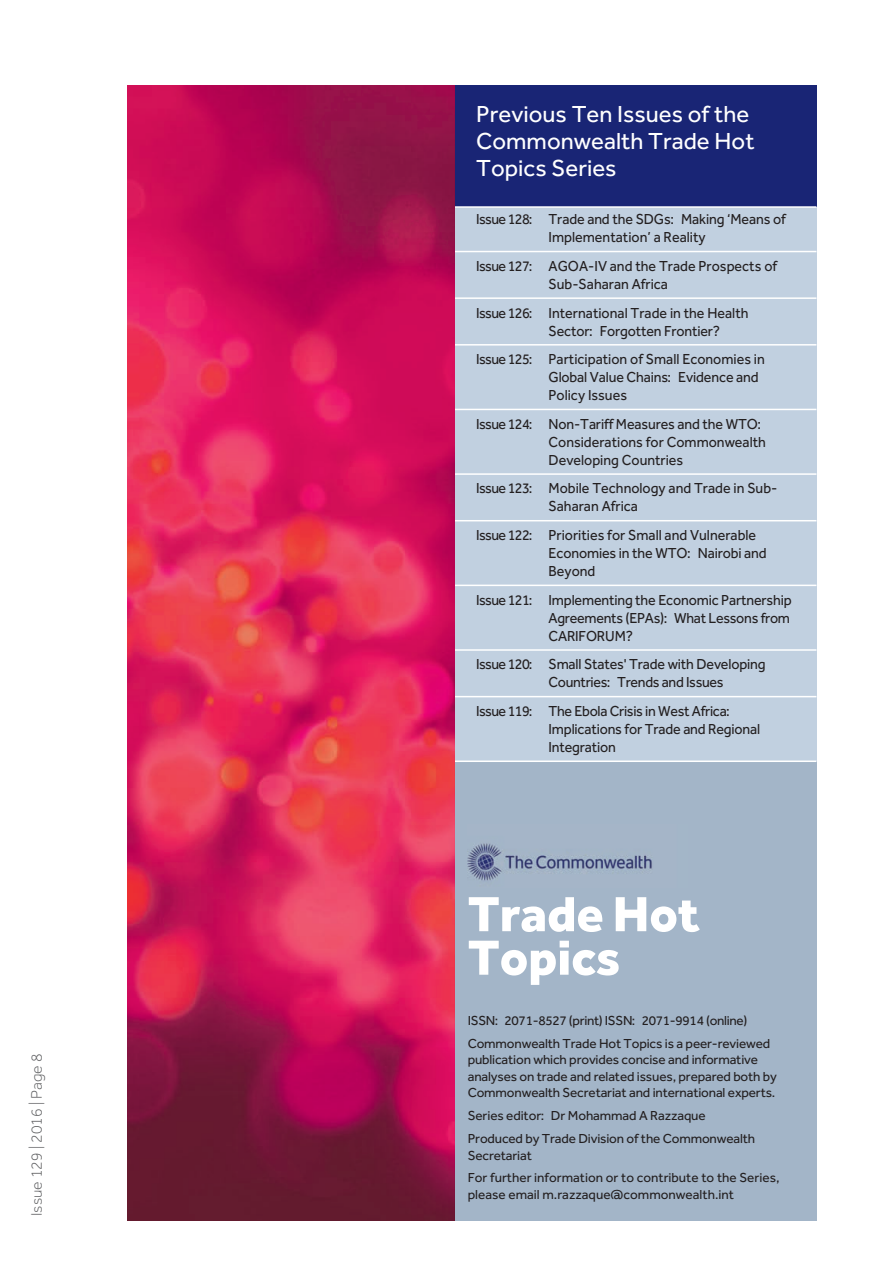
<style>
.page{position:relative;width:893px;height:1263px;background:#fff}
.page>*{position:absolute;margin:0;border:0;box-sizing:border-box;transform-origin:0 0}
.t1{font:800 51px/43.5px "Effra";color:#fff}
.t2{font:24px/27px "Effra";color:#fff}
.t3{font:300 15.75px "Effra";color:#57585a}
.t4{font:15px/18px "Effra";letter-spacing:-.01em;color:#231f20;scale:.95 1}
.t5{font:13.5px/23px "Effra";letter-spacing:-.01em;color:#231f20}
</style>
<div class="page">
<img style="left:128px;top:85px;width:327px;height:1135px">
<div style="left:455px;top:208px;width:361px;height:1012px;background:#a3b5c8"></div>
<div style="left:455px;top:85px;width:361px;height:128px;background:#192575"></div>
<div style="left:455px;top:208px;width:361px;height:553px;background:#c1d0e0"></div>
<hr style="left:455px;top:206px;width:361px;height:2px;background:#fff">
<hr style="left:455px;top:251px;width:361px;height:1px;background:#fff">
<hr style="left:455px;top:297px;width:361px;height:2px;background:#fff">
<hr style="left:455px;top:344px;width:361px;height:2px;background:#fff">
<hr style="left:455px;top:409px;width:361px;height:1px;background:#fff">
<hr style="left:455px;top:473px;width:361px;height:2px;background:#fff">
<hr style="left:455px;top:520px;width:361px;height:1px;background:#fff">
<hr style="left:455px;top:585px;width:361px;height:1px;background:#fff">
<hr style="left:455px;top:649px;width:361px;height:2px;background:#fff">
<hr style="left:455px;top:696px;width:361px;height:1px;background:#fff">
<hr style="left:455px;top:760px;width:361px;height:2px;background:#fff">
<img style="left:468px;top:843px;width:184px;height:38px">
<p class="t3" style="left:28px;top:1216px;width:164px;rotate:-90deg">Issue 129 | 2016 | Page 8</p>
<h2 class="t2" style="left:476px;top:100px;width:280px">Previous Ten Issues of the<br>Commonwealth Trade Hot<br>Topics Series</h2>
<p class="t4" style="left:476px;top:210px;width:327px;text-align:center">Issue 128: Trade and the SDGs: Making ‘Means of<br>Implementation’ a Reality</p>
<p class="t4" style="left:549px;top:257px;width:242px;text-indent:-72px">Issue 127: AGOA-IV and the Trade Prospects of<br>Sub-Saharan Africa</p>
<p class="t4" style="left:549px;top:303px;width:212px;text-indent:-72px">Issue 126: International Trade in the Health<br>Sector: Forgotten Frontier?</p>
<p class="t4" style="left:549px;top:350px;width:229px;text-indent:-72px">Issue 125: Participation of Small Economies in<br>Global Value Chains: Evidence and<br>Policy Issues</p>
<p class="t4" style="left:549px;top:415px;width:230px;text-align:justify;text-indent:-72px">Issue 124: Non-Tariff Measures and the WTO:<br>Considerations for Commonwealth Developing Countries</p>
<p class="t4" style="left:549px;top:479px;width:242px;text-indent:-72px">Issue 123: Mobile Technology and Trade in Sub-<br>Saharan Africa</p>
<p class="t4" style="left:549px;top:526px;width:231px;text-indent:-72px">Issue 122: Priorities for Small and Vulnerable<br>Economies in the WTO: Nairobi and<br>Beyond</p>
<p class="t4" style="left:549px;top:590px;width:257px;text-align:justify;text-indent:-72px">Issue 121: Implementing the Economic Partnership Agreements (EPAs): What Lessons from CARIFORUM?</p>
<p class="t4" style="left:549px;top:655px;width:230px;text-indent:-72px">Issue 120: Small States' Trade with Developing<br>Countries: Trends and Issues</p>
<p class="t4" style="left:549px;top:702px;width:224px;text-indent:-72px">Issue 119: The Ebola Crisis in West Africa:<br>Implications for Trade and Regional<br>Integration</p>
<h1 class="t1" style="left:468px;top:891px;width:234px">Trade Hot<br>Topics</h1>
<p class="t5" style="left:468px;top:1009px;width:304px">ISSN: 2071-8527 (print) ISSN: 2071-9914 (online)<br>Commonwealth Trade Hot Topics is a peer-reviewed</p>
<p class="t5" style="left:468px;top:1051px;width:311px;line-height:16.5px">publication which provides concise and informative analyses on trade and related issues, prepared both by<br>Commonwealth Secretariat and international experts.</p>
<p class="t5" style="left:468px;top:1104px;width:289px">Series editor: Dr Mohammad A Razzaque<br>Produced by Trade Division of the Commonwealth</p>
<p class="t5" style="left:468px;top:1143px;width:313px">Secretariat<br>For further information or to contribute to the Series,</p>
<p class="t5" style="left:468px;top:1183px;width:268px">please email m.razzaque@commonwealth.int</p>
</div>
